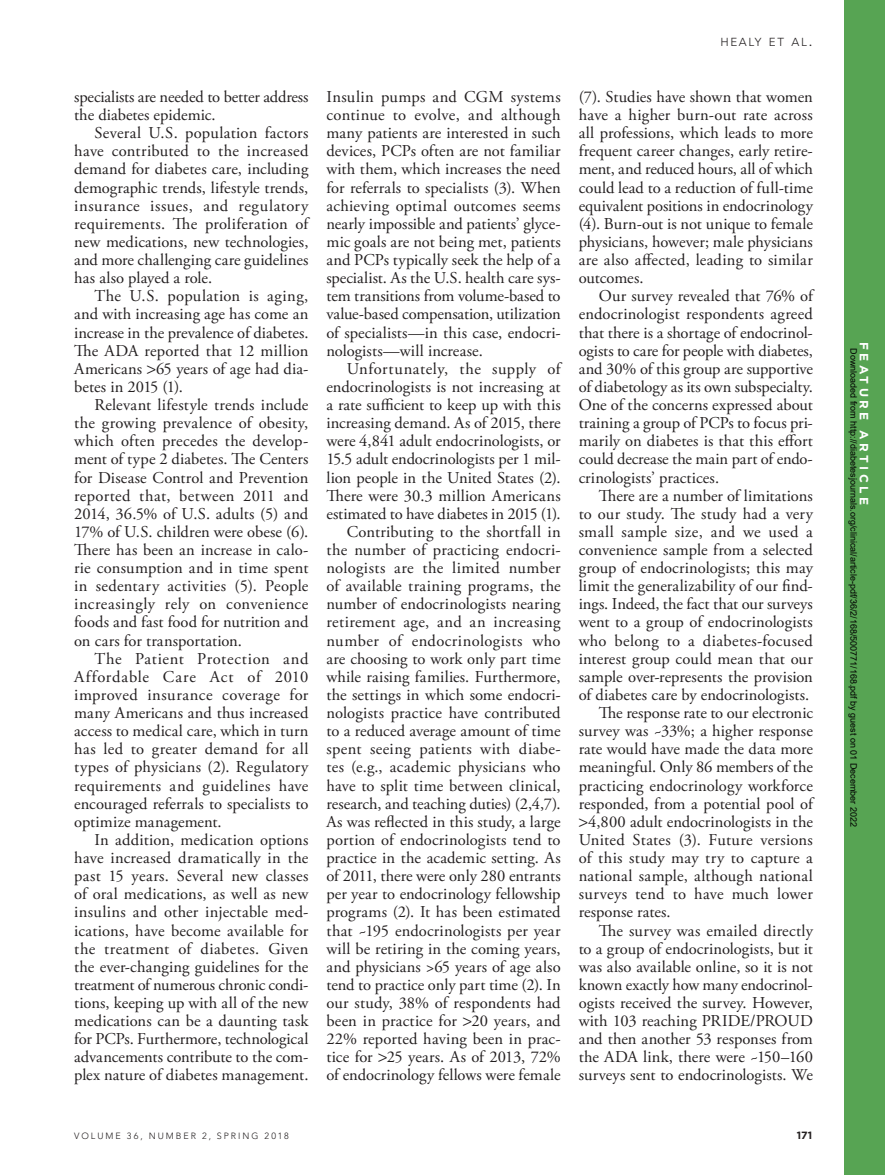
<style>
.page{position:relative;width:885px;height:1175px;background:#fff}
.page>*{position:absolute;margin:0;border:0;box-sizing:border-box;transform-origin:0 0}
.BODY_-_2nd_PARA{font:16.5px/18.1px "Adobe Garamond Pro";letter-spacing:.005em;color:#231f20;text-align:justify}
.BODY_-_1st_PARA{font:16.5px/18.1px "Adobe Garamond Pro";letter-spacing:-.01em;color:#231f20}
.t1{font:700 12px "Gotham";letter-spacing:.28em;color:#fff}
.t2{font:300 11.55px "Avenir LT Std";letter-spacing:.145em;color:#231f20}
.t3{font:700 10.5px "Gotham";color:#231f20}
.t4{font:9px "Arial";color:#000}
.t5{font:300 9px "Avenir LT Std";letter-spacing:.22em;color:#231f20}
.s1{font-size:16.5px}
</style>
<div class="page">
<div style="left:844px;top:0;width:40px;height:1174px;background:#57a453"></div>
<p class="t2" style="left:720px;top:35px;width:94px">HEALY ET AL<span class="s1">.</span></p>
<p class="BODY_-_1st_PARA" style="left:74px;top:88px;width:236px">specialists are needed to better address the diabetes epidemic.</p>
<p class="BODY_-_2nd_PARA" style="left:74px;top:124px;width:236px;text-indent:20px">Several U.S. population factors have contributed to the increased demand for diabetes care, including demographic trends, lifestyle trends, insurance issues, and regulatory requirements. The proliferation of new medications, new technologies, and more challenging care guidelines has also played a role.</p>
<p class="BODY_-_2nd_PARA" style="left:74px;top:287px;width:236px;text-indent:20px">The U.S. population is aging, and with increasing age has come an increase in the prevalence of diabetes.<br>The ADA reported that 12 million Americans 65 years of age had dia&shy;betes in 2015 (1).</p>
<p class="BODY_-_2nd_PARA" style="left:74px;top:396px;width:236px;text-indent:20px">Relevant lifestyle trends include the growing prevalence of obesity, which often precedes the develop&shy;ment of type 2 diabetes. The Centers for Disease Control and Prevention reported that, between 2011 and 2014, 36.5% of U.S. adults (5) and 17% of U.S. children were obese (6).<br>There has been an increase in calo&shy;rie consumption and in time spent in sedentary activities (5). People increasingly rely on convenience foods and fast food for nutrition and on cars for transportation.</p>
<p class="BODY_-_2nd_PARA" style="left:74px;top:650px;width:236px;text-indent:20px">The Patient Protection and Affordable Care Act of 2010 improved insurance coverage for many Americans and thus increased access to medical care, which in turn has led to greater demand for all types of physicians (2). Regulatory requirements and guidelines have encouraged referrals to specialists to optimize management.</p>
<p class="BODY_-_2nd_PARA" style="left:74px;top:831px;width:236px;text-indent:20px">In addition, medication options have increased dramatically in the past 15 years. Several new classes of oral medications, as well as new insulins and other injectable med&shy;ications, have become available for the treatment of diabetes. Given the ever-changing guidelines for the treatment of numerous chronic condi&shy;tions, keeping up with all of the new medications can be a daunting task for PCPs. Furthermore, technological advancements contribute to the com&shy;plex nature of diabetes management.</p>
<p class="BODY_-_2nd_PARA" style="left:326px;top:88px;width:236px">Insulin pumps and CGM systems continue to evolve, and although many patients are interested in such devices, PCPs often are not familiar with them, which increases the need for referrals to specialists (3). When achieving optimal outcomes seems nearly impossible and patients’ glyce&shy;mic goals are not being met, patients and PCPs typically seek the help of a specialist. As the U.S. health care sys&shy;tem transitions from volume-based to value-based compensation, utilization of specialists—in this case, endocri&shy;nologists—will increase.</p>
<p class="BODY_-_2nd_PARA" style="left:326px;top:360px;width:236px;text-indent:20px">Unfortunately, the supply of endocrinologists is not increasing at a rate sufficient to keep up with this increasing demand. As of 2015, there were 4,841 adult endocrinologists, or 15.5 adult endocrinologists per 1 mil&shy;lion people in the United States (2).<br>There were 30.3 million Americans estimated to have diabetes in 2015 (1).</p>
<p class="BODY_-_2nd_PARA" style="left:326px;top:523px;width:236px;text-indent:20px">Contributing to the shortfall in the number of practicing endocri&shy;nologists are the limited number of available training programs, the number of endocrinologists nearing retirement age, and an increasing number of endocrinologists who are choosing to work only part time while raising families. Furthermore, the settings in which some endocri&shy;nologists practice have contributed to a reduced average amount of time spent seeing patients with diabe&shy;tes (e.g., academic physicians who have to split time between clinical, research, and teaching duties) (2,4,7).<br>As was reflected in this study, a large portion of endocrinologists tend to practice in the academic setting. As of 2011, there were only 280 entrants per year to endocrinology fellowship programs (2). It has been estimated that ~195 endocrinologists per year will be retiring in the coming years, and physicians &gt;65 years of age also tend to practice only part time (2). In our study, 38% of respondents had been in practice for 20 years, and 22% reported having been in prac&shy;tice for 25 years. As of 2013, 72% of endocrinology fellows were female</p>
<p class="BODY_-_2nd_PARA" style="left:578px;top:88px;width:236px">(7). Studies have shown that women have a higher burn-out rate across all professions, which leads to more frequent career changes, early retire&shy;ment, and reduced hours, all of which could lead to a reduction of full-time equivalent positions in endocrinology (4). Burn-out is not unique to female physicians, however; male physicians are also affected, leading to similar outcomes.</p>
<p class="BODY_-_2nd_PARA" style="left:578px;top:287px;width:236px;text-indent:20px">Our survey revealed that 76% of endocrinologist respondents agreed that there is a shortage of endocrinol&shy;ogists to care for people with diabetes, and 30% of this group are supportive of diabetology as its own subspecialty.<br>One of the concerns expressed about training a group of PCPs to focus pri&shy;marily on diabetes is that this effort could decrease the main part of endo&shy;crinologists’ practices.</p>
<p class="BODY_-_2nd_PARA" style="left:578px;top:487px;width:236px;text-indent:20px">There are a number of limitations to our study. The study had a very small sample size, and we used a convenience sample from a selected group of endocrinologists; this may limit the generalizability of our find&shy;ings. Indeed, the fact that our surveys went to a group of endocrinologists who belong to a diabetes-focused interest group could mean that our sample over-represents the provision of diabetes care by endocrinologists.</p>
<p class="BODY_-_2nd_PARA" style="left:598px;top:704px;width:215px">The response rate to our electronic</p>
<p class="BODY_-_2nd_PARA" style="left:578px;top:722px;width:236px">survey was ~33%; a higher response</p>
<p class="BODY_-_2nd_PARA" style="left:578px;top:740px;width:236px">rate would have made the data more</p>
<p class="BODY_-_2nd_PARA" style="left:578px;top:758px;width:236px">meaningful. Only 86 members of the</p>
<p class="BODY_-_2nd_PARA" style="left:578px;top:776px;width:236px">practicing endocrinology workforce</p>
<p class="BODY_-_2nd_PARA" style="left:578px;top:795px;width:236px">responded, from a potential pool of</p>
<p class="BODY_-_2nd_PARA" style="left:588px;top:813px;width:226px">4,800 adult endocrinologists in the</p>
<p class="BODY_-_2nd_PARA" style="left:578px;top:831px;width:236px">United States (3). Future versions</p>
<p class="BODY_-_2nd_PARA" style="left:578px;top:849px;width:236px">of this study may try to capture a</p>
<p class="BODY_-_2nd_PARA" style="left:578px;top:867px;width:236px">national sample, although national</p>
<p class="BODY_-_2nd_PARA" style="left:578px;top:885px;width:236px">surveys tend to have much lower</p>
<p class="BODY_-_2nd_PARA" style="left:578px;top:903px;width:94px">response rates.</p>
<p class="BODY_-_2nd_PARA" style="left:578px;top:921px;width:236px;text-indent:20px">The survey was emailed directly to a group of endocrinologists, but it was also available online, so it is not known exactly how many endocrinol&shy;ogists received the survey. However, with 103 reaching PRIDE/PROUD and then another 53 responses from the ADA link, there were ~150–160 surveys sent to endocrinologists. We</p>
<p class="t5" style="left:74px;top:1130px;width:216px">VOLUME 36, NUMBER 2, SPRING 2018</p>
<p class="t3" style="left:796px;top:1128px;width:17px">171</p>
<p class="t1" style="left:871px;top:342px;width:164px;rotate:90deg">FEATURE ARTICLE</p>
<p class="t4" style="left:856px;top:348px;width:480px;rotate:90deg">Downloaded from http://diabetesjournals.org/clinical/article-pdf/36/2/168/500771/168.pdf by guest on 01 December 2022</p>
</div>
